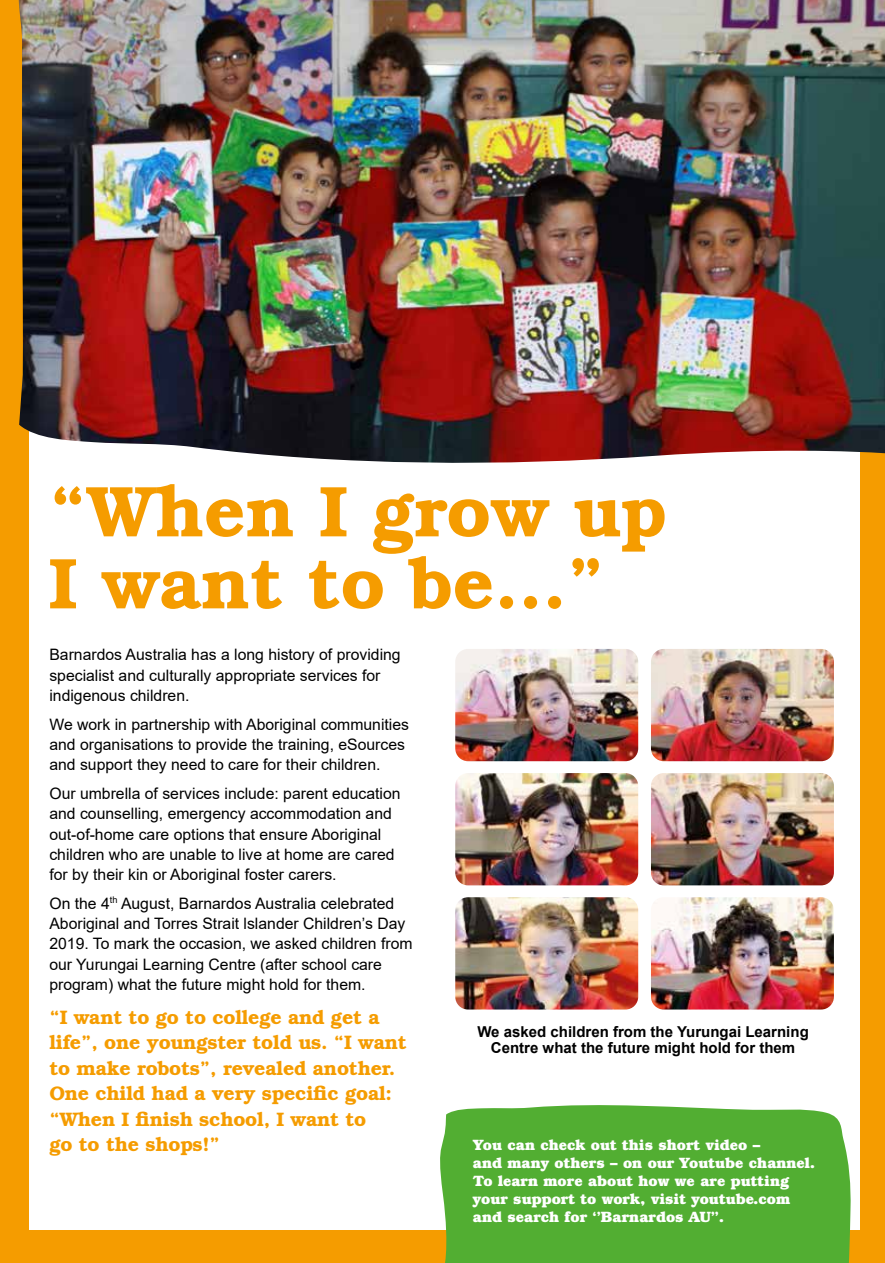
<style>
.page{position:relative;width:885px;height:1263px;background:#fff}
.page>*{position:absolute;margin:0;border:0;box-sizing:border-box;transform-origin:0 0}
.t1{font:600 72px/72px "Bookman Std";color:#f59c00}
.t2{font:600 19.5px/25.5px "Bookman Std";letter-spacing:-.01em;color:#f59c00}
.t3{font:15.75px/20.2px "Arial";color:#000}
.t4{font:700 15px/18px "Bookman Std";color:#fff}
.t5{font:700 15px/16.5px "Arial";color:#000;text-align:center}
</style>
<div class="page">
<div style="left:0;top:0;width:884px;height:1263px;background:#f59c00"></div>
<div style="left:29px;top:32px;width:830px;height:1198px;background:#fff"></div>
<img style="left:19px;top:0;width:865px;height:464px">
<div style="left:440px;top:1105px;width:411px;height:158px;background:#52ae32"></div>
<img style="left:455px;top:649px;width:183px;height:112px">
<img style="left:651px;top:649px;width:182px;height:112px">
<img style="left:455px;top:773px;width:183px;height:112px">
<img style="left:651px;top:773px;width:182px;height:112px">
<img style="left:455px;top:897px;width:183px;height:112px">
<img style="left:651px;top:897px;width:182px;height:112px">
<h1 class="t1" style="left:49px;top:482px;width:619px">“When I grow up<br>I want to be…”</h1>
<p class="t3" style="left:49px;top:645px;width:353px">Barnardos Australia has a long history of providing specialist and culturally appropriate services for indigenous children.</p>
<p class="t3" style="left:49px;top:714px;width:361px">We work in partnership with Aboriginal communities and organisations to provide the training, eSources and support they need to care for their children.</p>
<p class="t3" style="left:49px;top:785px;width:353px">Our umbrella of services include: parent education and counselling, emergency accommodation and out-of-home care options that ensure Aboriginal children who are unable to live at home are cared for by their kin or Aboriginal foster carers.</p>
<p class="t3" style="left:49px;top:894px;width:364px">On the 4<sup>th</sup> August, Barnardos Australia celebrated Aboriginal and Torres Strait lslander Children’s Day 2019. To mark the occasion, we asked children from our Yurungai Learning Centre (after school care program) what the future might hold for them.</p>
<p class="t2" style="left:49px;top:1006px;width:359px">“I want to go to college and get a life”, one youngster told us. “I want to make robots”, revealed another.<br>One child had a very specific goal: “When I finish school, I want to<br>go to the shops!”</p>
<p class="t5" style="left:477px;top:1025px;width:333px">We asked children from the Yurungai Learning<br>Centre what the future might hold for them</p>
<p class="t4" style="left:473px;top:1137px;width:344px">You can check out this short video –<br>and many others – on our Youtube channel.<br>To learn more about how we are putting your support to work, visit youtube.com and search for ‘’Barnardos AU”.</p>
</div>
